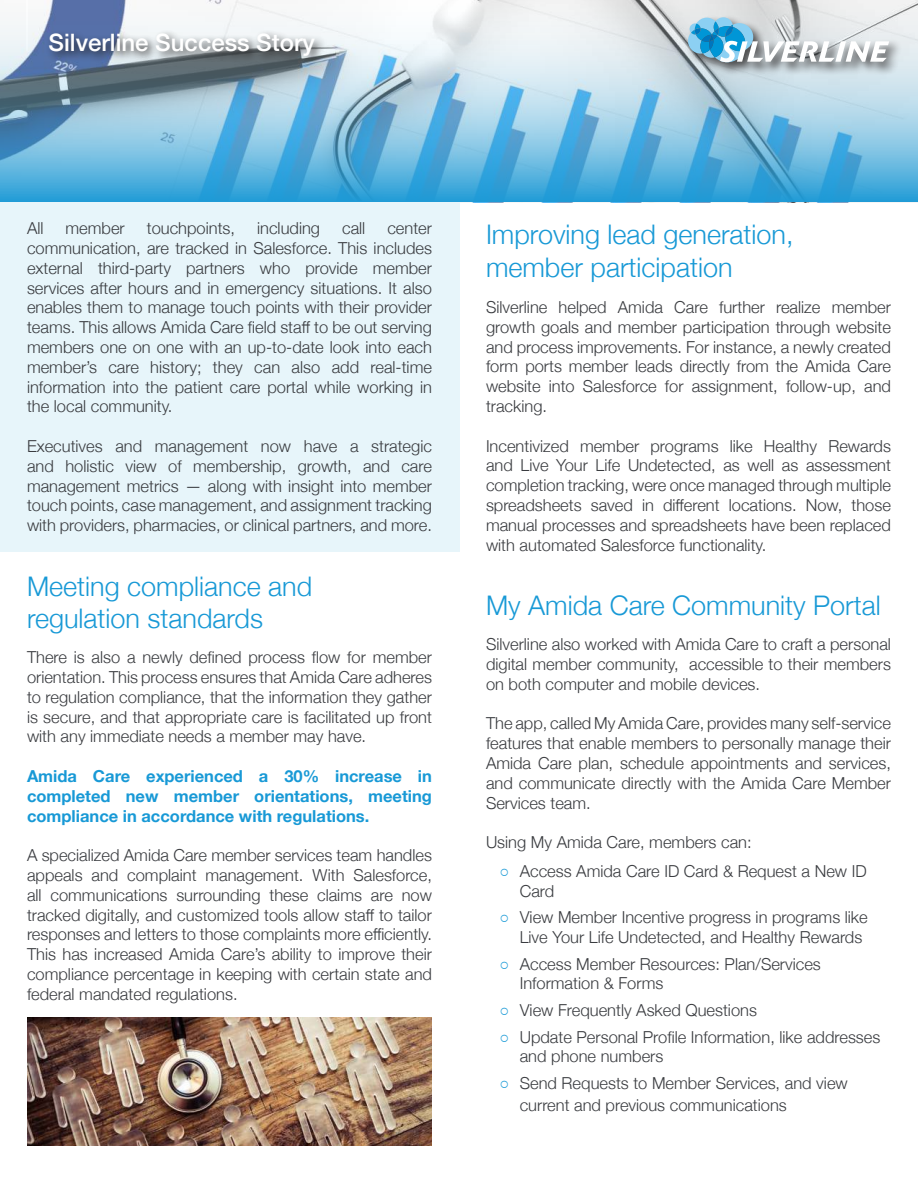
<style>
.page{position:relative;width:918px;height:1188px;background:#fff}
.page>*{position:absolute;margin:0;border:0;box-sizing:border-box;transform-origin:0 0}
.t1{font:300 27px/32.4px "Helvetica Neue";color:#1899d6}
.t2{font:500 24px "Helvetica Neue";color:#fff}
.t3{font:300 16.5px/19.8px "Helvetica Neue";color:#3a3c40;text-align:justify}
.t4{font:700 16.5px/19.8px "Helvetica Neue";color:#1899d6;text-align:justify}
.s1{font-family:"Courier New";font-weight:400;color:#1899d6}
</style>
<div class="page">
<img style="left:0;top:0;width:918px;height:202px">
<div style="left:0;top:201px;width:459px;height:351px;background:#e7f5fa"></div>
<hr style="left:26px;top:0;width:2px;height:51px;background:#fff">
<div style="left:686px;top:15px;width:216px;height:60px;background:#221f1f;opacity:.75"></div>
<svg style="left:688px;top:17px;width:201px;height:45px"></svg>
<div style="left:46px;top:30px;width:280px;height:37px;background:#221f1f;opacity:.88"></div>
<img style="left:27px;top:1018px;width:405px;height:128px">
<h2 class="t2" style="left:49px;top:33px;width:268px">Silverline Success Story</h2>
<p class="t3" style="left:27px;top:217px;width:18px">All</p>
<p class="t3" style="left:66px;top:217px;width:61px">member</p>
<p class="t3" style="left:147px;top:217px;width:90px">touchpoints,</p>
<p class="t3" style="left:257px;top:217px;width:64px">including</p>
<p class="t3" style="left:342px;top:217px;width:25px">call</p>
<p class="t3" style="left:27px;top:217px;width:407px;text-indent:360px">center communication, are tracked in Salesforce. This includes external third-party partners who provide member services after hours and in emergency situations. It also enables them to manage touch points with their provider teams. This allows Amida Care field staff to be out serving members one on one with an up-to-date look into each member’s care history; they can also add real-time information into the patient care portal while working in the local community.</p>
<p class="t3" style="left:27px;top:435px;width:407px">Executives and management now have a strategic and holistic view of membership, growth, and care management metrics — along with insight into member touch points, case management, and assignment tracking with providers, pharmacies, or clinical partners, and more.</p>
<h1 class="t1" style="left:27px;top:568px;width:287px">Meeting compliance and regulation standards</h1>
<p class="t3" style="left:27px;top:646px;width:407px">There is also a newly defined process flow for member orientation. This process ensures that Amida Care adheres to regulation compliance, that the information they gather is secure, and that appropriate care is facilitated up front with any immediate needs a member may have.</p>
<p class="t4" style="left:27px;top:768px;width:407px">Amida Care experienced a 30% increase in completed new member orientations, meeting compliance in accordance with regulations.</p>
<p class="t3" style="left:27px;top:844px;width:407px">A specialized Amida Care member services team handles appeals and complaint management. With Salesforce, all communications surrounding these claims are now tracked digitally, and customized tools allow staff to tailor responses and letters to those complaints more efficiently.<br>This has increased Amida Care’s ability to improve their compliance percentage in keeping with certain state and federal mandated regulations.</p>
<h1 class="t1" style="left:486px;top:216px;width:309px">Improving lead generation, member participation</h1>
<p class="t3" style="left:486px;top:296px;width:407px">Silverline helped Amida Care further realize member growth goals and member participation through website and process improvements. For instance, a newly created form ports member leads directly from the Amida Care website into Salesforce for assignment, follow-up, and tracking.</p>
<p class="t3" style="left:486px;top:435px;width:407px">Incentivized member programs like Healthy Rewards and Live Your Life Undetected, as well as assessment completion tracking, were once managed through multiple spreadsheets saved in different locations. Now, those manual processes and spreadsheets have been replaced with automated Salesforce functionality.</p>
<h1 class="t1" style="left:486px;top:588px;width:396px">My Amida Care Community Portal</h1>
<p class="t3" style="left:486px;top:633px;width:407px">Silverline also worked with Amida Care to craft a personal digital member community, accessible to their members on both computer and mobile devices.</p>
<p class="t3" style="left:486px;top:712px;width:407px">The app, called My Amida Care, provides many self-service features that enable members to personally manage their Amida Care plan, schedule appointments and services, and communicate directly with the Amida Care Member Services team.</p>
<p class="t3" style="left:486px;top:831px;width:267px">Using My Amida Care, members can:</p>
<p class="t3" style="left:520px;top:860px;width:348px;text-indent:-20px"><span class="s1">○</span> Access Amida Care ID Card &amp; Request a New ID<br>Card</p>
<p class="t3" style="left:520px;top:906px;width:350px;text-indent:-20px"><span class="s1">○</span> View Member Incentive progress in programs like<br>Live Your Life Undetected, and Healthy Rewards</p>
<p class="t3" style="left:520px;top:953px;width:303px;text-indent:-20px"><span class="s1">○</span> Access Member Resources: Plan/Services<br>Information &amp; Forms</p>
<p class="t3" style="left:499px;top:999px;width:259px"><span class="s1">○</span> View Frequently Asked Questions</p>
<p class="t3" style="left:520px;top:1026px;width:362px;text-indent:-20px"><span class="s1">○</span> Update Personal Profile Information, like addresses and phone numbers</p>
<p class="t3" style="left:520px;top:1071px;width:330px;line-height:21.6px;text-indent:-20px"><span class="s1">○</span> Send Requests to Member Services, and view current and previous communications</p>
</div>
